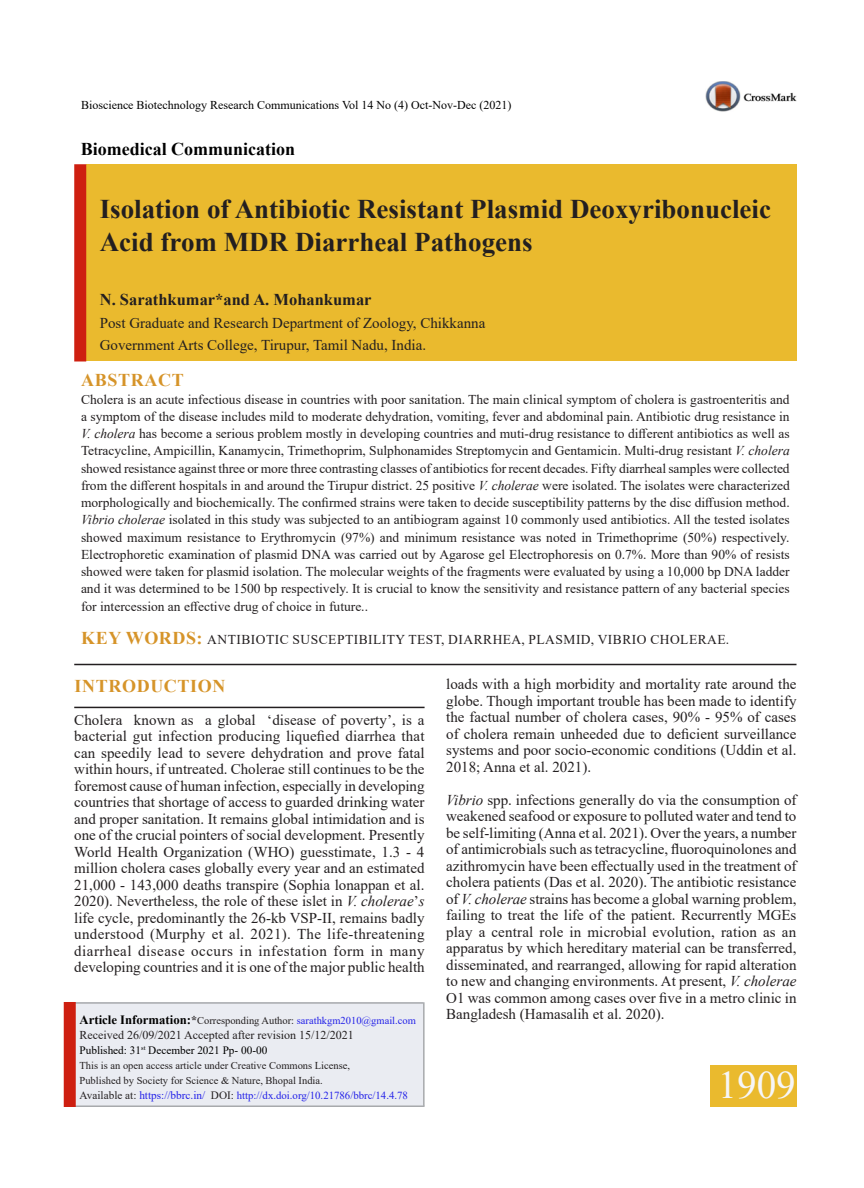
<style>
.page{position:relative;width:864px;height:1188px;background:#fff}
.page>*{position:absolute;margin:0;border:0;box-sizing:border-box;transform-origin:0 0}
.Body_text{font:39px "Times New Roman";color:#f6f6f7}
.Body_text-2{font:700 27px/33px "Times New Roman";color:#231f20}
.Body_text-3{font:700 18px "Times New Roman";color:#000}
.Body_text-4{font:700 18px "Times New Roman";letter-spacing:.035em;color:#d69429}
.Body_text-5{font:700 16.5px "Times New Roman";color:#231f20}
.Body_text-6{font:15px/16.5px "Times New Roman";color:#231f20;text-align:justify}
.Body_text-7{font:13.5px/17.2px "Times New Roman";color:#231f20;text-align:justify}
.Body_text-8{font:13.5px "Times New Roman";letter-spacing:.035em;color:#231f20}
.Body_text-9{font:12px "Times New Roman";color:#000}
.Body_text-10{font:12px "Times New Roman";color:#231f20}
.Body_text-11{font:11.25px "Times New Roman";color:#000}
.Body_text-12{font:10.8px "Times New Roman";color:#2321e8}
.Body_text-13{font:10.5px/15px "Times New Roman";color:#231f20}
.Body_text-14{font:10.5px "Times New Roman";color:#2321e8}
.s1{font-style:italic}
.s2{font-weight:700;font-size:18px;color:#d69429}
.s3{font-weight:700;font-size:12.75px;color:#000}
.s4{font-weight:700;font-size:12px;color:#231f20}
.s5{color:#231f20}
.s6{font-size:11.25px;color:#231f20}
.s7{font-size:11.25px}
</style>
<div class="page">
<hr style="left:74px;top:664px;width:722px;height:1px;background:#231f20">
<hr style="left:74px;top:707px;width:351px;height:1px;background:#231f20">
<div style="left:710px;top:1066px;width:86px;height:41px;background:#eaba2e"></div>
<img style="left:705px;top:81px;width:91px;height:31px">
<div style="left:73px;top:1003px;width:350px;height:103px;background:#eaecf2"></div>
<hr style="left:423px;top:1002px;width:2px;height:104px;background:#a8aaad">
<hr style="left:73px;top:1002px;width:350px;height:2px;background:#a8aaad">
<hr style="left:73px;top:1105px;width:352px;height:2px;background:#a8aaad">
<div style="left:64px;top:1002px;width:12px;height:105px;background:#ce1f10"></div>
<div style="left:86px;top:164px;width:710px;height:197px;background:#eaba2e"></div>
<div style="left:74px;top:164px;width:12px;height:197px;background:#ce1f10"></div>
<p class="Body_text-9" style="left:81px;top:96px;width:432px">Bioscience Biotechnology Research Communications Vol 14 No (4) Oct-Nov-Dec (2021)</p>
<p class="Body_text-3" style="left:81px;top:136px;width:216px">Biomedical Communication</p>
<p class="Body_text-2" style="left:100px;top:192px;width:673px">Isolation of Antibiotic Resistant Plasmid Deoxyribonucleic<br>Acid from MDR Diarrheal Pathogens</p>
<p class="Body_text-5" style="left:100px;top:288px;width:273px">N. Sarathkumar*and A. Mohankumar</p>
<p class="Body_text-6" style="left:100px;top:314px;width:387px">Post Graduate and Research Department of Zoology, Chikkanna</p>
<p class="Body_text-6" style="left:100px;top:336px;width:328px">Government Arts College, Tirupur, Tamil Nadu, India.</p>
<p class="Body_text-4" style="left:81px;top:367px;width:104px">ABSTRACT</p>
<p class="Body_text-7" style="left:81px;top:390px;width:710px">Cholera is an acute infectious disease in countries with poor sanitation. The main clinical symptom of cholera is gastroenteritis and a symptom of the disease includes mild to moderate dehydration, vomiting, fever and abdominal pain. Antibiotic drug resistance in <span class="s1">V. cholera</span> has become a serious problem mostly in developing countries and muti-drug resistance to different antibiotics as well as Tetracycline, Ampicillin, Kanamycin, Trimethoprim, Sulphonamides Streptomycin and Gentamicin. Multi-drug resistant <span class="s1">V. cholera </span>showed resistance against three or more three contrasting classes of antibiotics for recent decades. Fifty diarrheal samples were collected from the different hospitals in and around the Tirupur district. 25 positive <span class="s1">V. cholerae</span> were isolated. The isolates were characterized morphologically and biochemically. The confirmed strains were taken to decide susceptibility patterns by the disc diffusion method.<br><span class="s1">Vibrio cholerae</span> isolated in this study was subjected to an antibiogram against 10 commonly used antibiotics. All the tested isolates showed maximum resistance to Erythromycin (97%) and minimum resistance was noted in Trimethoprime (50%) respectively.<br>Electrophoretic examination of plasmid DNA was carried out by Agarose gel Electrophoresis on 0.7%. More than 90% of resists showed were taken for plasmid isolation. The molecular weights of the fragments were evaluated by using a 10,000 bp DNA ladder and it was determined to be 1500 bp respectively. It is crucial to know the sensitivity and resistance pattern of any bacterial species for intercession an effective drug of choice in future..</p>
<p class="Body_text-8" style="left:81px;top:630px;width:650px"><span class="s2">KEY WORDS:</span> Antibiotic Sus ceptibility Test, Diarrhea, Plasmid, Vibrio cholerae.</p>
<p class="Body_text-4" style="left:75px;top:673px;width:152px">INTRODUCTION</p>
<p class="Body_text-6" style="left:74px;top:711px;width:352px">Cholera known as a global ‘disease of poverty’, is a bacterial gut infection producing liquefied diarrhea that can speedily lead to severe dehydration and prove fatal within hours, if untreated. Cholerae still continues to be the foremost cause of human infection, especially in developing countries that shortage of access to guarded drinking water and proper sanitation. It remains global intimidation and is one of the crucial pointers of social development. Presently World Health Organization (WHO) guesstimate, 1.3 - 4 million cholera cases globally every year and an estimated 21,000 - 143,000 deaths transpire (Sophia lonappan et al.<br>2020). Nevertheless, the role of these islet in <span class="s1">V. cholerae</span>’<span class="s1">s </span>life cycle, predominantly the 26-kb VSP-II, remains badly understood (Murphy et al. 2021). The life-threatening diarrheal disease occurs in infestation form in many developing countries and it is one of the major public health</p>
<p class="Body_text-6" style="left:446px;top:675px;width:352px">loads with a high morbidity and mortality rate around the globe. Though important trouble has been made to identify the factual number of cholera cases, 90% - 95% of cases of cholera remain unheeded due to deficient surveillance systems and poor socio-economic conditions (Uddin et al.<br>2018; Anna et al. 2021).</p>
<p class="Body_text-6" style="left:446px;top:791px;width:353px;text-align:left"><span class="s1">Vibrio</span> spp. infections generally do via the consumption of weakened seafood or exposure to polluted water and tend to be self-limiting (Anna et al. 2021). Over the years, a number of antimicrobials such as tetracycline, fluoroquinolones and azithromycin have been effectually used in the treatment of cholera patients (Das et al. 2020). The antibiotic resistance of <span class="s1">V. cholerae</span> strains has become a global warning problem, failing to treat the life of the patient. Recurrently MGEs play a central role in microbial evolution, ration as an apparatus by which hereditary material can be transferred, disseminated, and rearranged, allowing for rapid alteration to new and changing environments. At present, <span class="s1">V. cholerae </span>O1 was common among cases over five in a metro clinic in Bangladesh (Hamasalih et al. 2020).</p>
<p class="Body_text-14" style="left:80px;top:1013px;width:338px"><span class="s3">Article Information:</span><span class="s4">*</span><span class="s5">Corresponding Author:</span> sarathkgm2010@gmail.com</p>
<p class="Body_text-10" style="left:80px;top:1026px;width:276px">Received 26/09/2021 Accepted after revision 15/12/2021</p>
<p class="Body_text-11" style="left:80px;top:1042px;width:189px">Published: 31<sup>st</sup> December 2021 Pp- 00-00</p>
<p class="Body_text-13" style="left:80px;top:1058px;width:272px">This is an open access article under Creative Commons License,<br>Published by Society for Science &amp; Nature, Bhopal India.</p>
<p class="Body_text-12" style="left:80px;top:1088px;width:330px"><span class="s6">Available at:</span> <span class="s7">https://bbrc.in/</span> <span class="s6">DOI:</span> http://dx.doi.org/10.21786/bbrc/14.4.78</p>
<p class="Body_text" style="left:718px;top:1057px;width:79px">1909</p>
</div>
